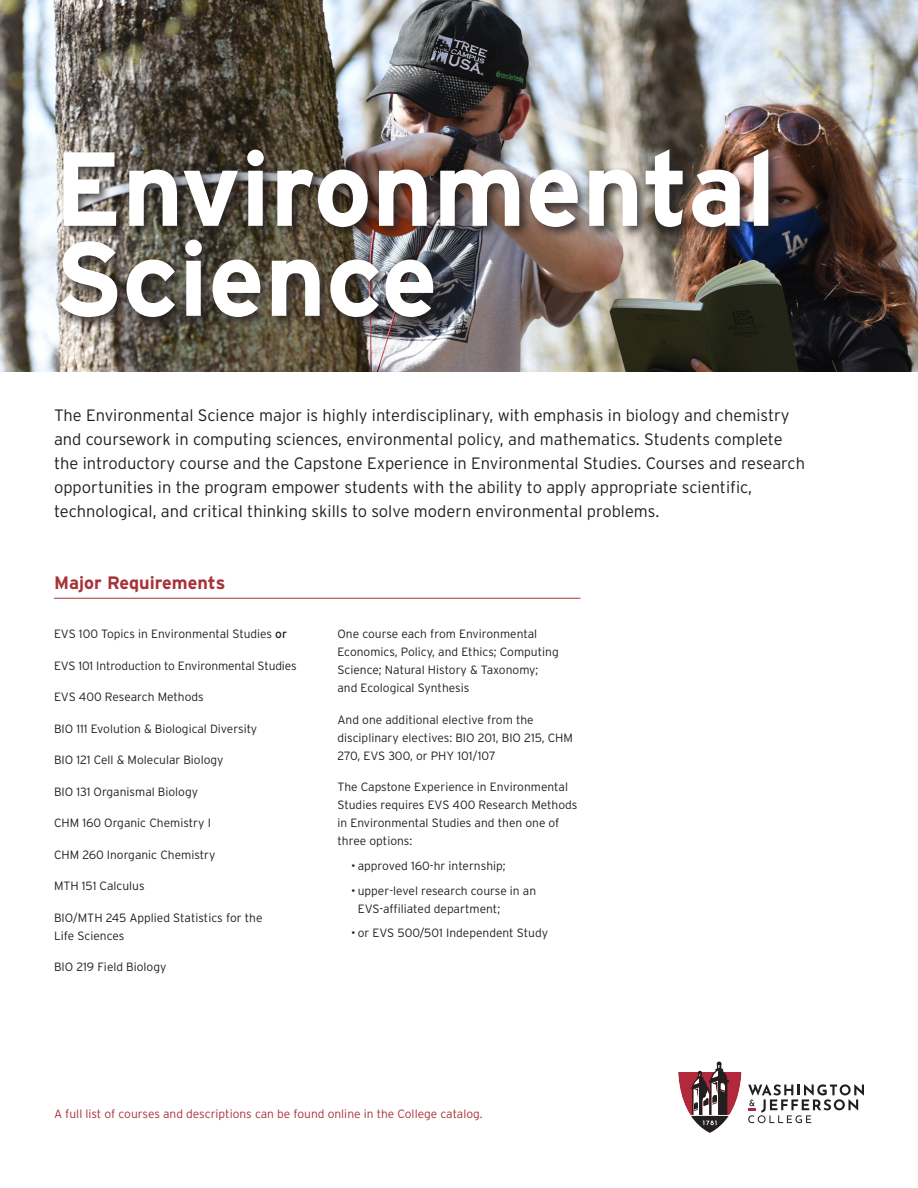
<style>
.page{position:relative;width:918px;height:1188px;background:#fff}
.page>*{position:absolute;margin:0;border:0;box-sizing:border-box;transform-origin:0 0}
.t1{font:700 105px/90px "Interstate";color:#fff}
.t2{font:700 18px "Interstate";color:#a73339}
.Intro_Copy{font:300 16.5px/24px "Interstate";color:#231f20}
.Majors{font:300 12px/18px "Interstate";color:#231f20}
.t3{font:300 12px "Interstate";color:#a73339}
.s1{font-weight:400}
</style>
<div class="page">
<svg style="left:748px;top:1084px;width:116px;height:39px"></svg>
<svg style="left:678px;top:1061px;width:64px;height:72px"></svg>
<img style="left:0;top:0;width:918px;height:372px">
<div style="left:57px;top:146px;width:724px;height:184px;background:#231f20;opacity:.75"></div>
<hr style="left:54px;top:598px;width:526px;height:1px;background:#a73339">
<h1 class="t1" style="left:54px;top:143px;width:723px">Environmental<br>Science</h1>
<p class="Intro_Copy" style="left:54px;top:403px;width:753px">The Environmental Science major is highly interdisciplinary, with emphasis in biology and chemistry and coursework in computing sciences, environmental policy, and mathematics. Students complete the introductory course and the Capstone Experience in Environmental Studies. Courses and research opportunities in the program empower students with the ability to apply appropriate scientific, technological, and critical thinking skills to solve modern environmental problems.</p>
<h3 class="t2" style="left:54px;top:573px;width:173px">Major Requirements</h3>
<p class="Majors" style="left:54px;top:625px;width:235px">EVS 100 Topics in Environmental Studies <span class="s1">or</span></p>
<p class="Majors" style="left:54px;top:656px;width:244px">EVS 101 Introduction to Environmental Studies</p>
<p class="Majors" style="left:54px;top:688px;width:151px">EVS 400 Research Methods</p>
<p class="Majors" style="left:54px;top:719px;width:205px">BIO 111 Evolution &amp; Biological Diversity</p>
<p class="Majors" style="left:54px;top:751px;width:171px">BIO 121 Cell &amp; Molecular Biology</p>
<p class="Majors" style="left:54px;top:782px;width:146px">BIO 131 Organismal Biology</p>
<p class="Majors" style="left:54px;top:814px;width:158px">CHM 160 Organic Chemistry I</p>
<p class="Majors" style="left:54px;top:845px;width:163px">CHM 260 Inorganic Chemistry</p>
<p class="Majors" style="left:54px;top:877px;width:92px">MTH 151 Calculus</p>
<p class="Majors" style="left:54px;top:908px;width:210px">BIO/MTH 245 Applied Statistics for the<br>Life Sciences</p>
<p class="Majors" style="left:54px;top:958px;width:114px">BIO 219 Field Biology</p>
<p class="Majors" style="left:338px;top:625px;width:223px">One course each from Environmental Economics, Policy, and Ethics; Computing Science; Natural History &amp; Taxonomy; and Ecological Synthesis</p>
<p class="Majors" style="left:338px;top:710px;width:237px">And one additional elective from the disciplinary electives: BIO 201, BIO 215, CHM<br>270, EVS 300, or PHY 101/107</p>
<p class="Majors" style="left:338px;top:778px;width:242px">The Capstone Experience in Environmental Studies requires EVS 400 Research Methods in Environmental Studies and then one of three options:</p>
<p class="Majors" style="left:351px;top:857px;width:156px">• approved 160-hr internship;</p>
<p class="Majors" style="left:358px;top:881px;width:180px;text-indent:-7px">• upper-level research course in an<br>EVS-affiliated department;</p>
<p class="Majors" style="left:351px;top:924px;width:199px">• or EVS 500/501 Independent Study</p>
<p class="t3" style="left:54px;top:1107px;width:430px">A full list of courses and descriptions can be found online in the College catalog.</p>
</div>
